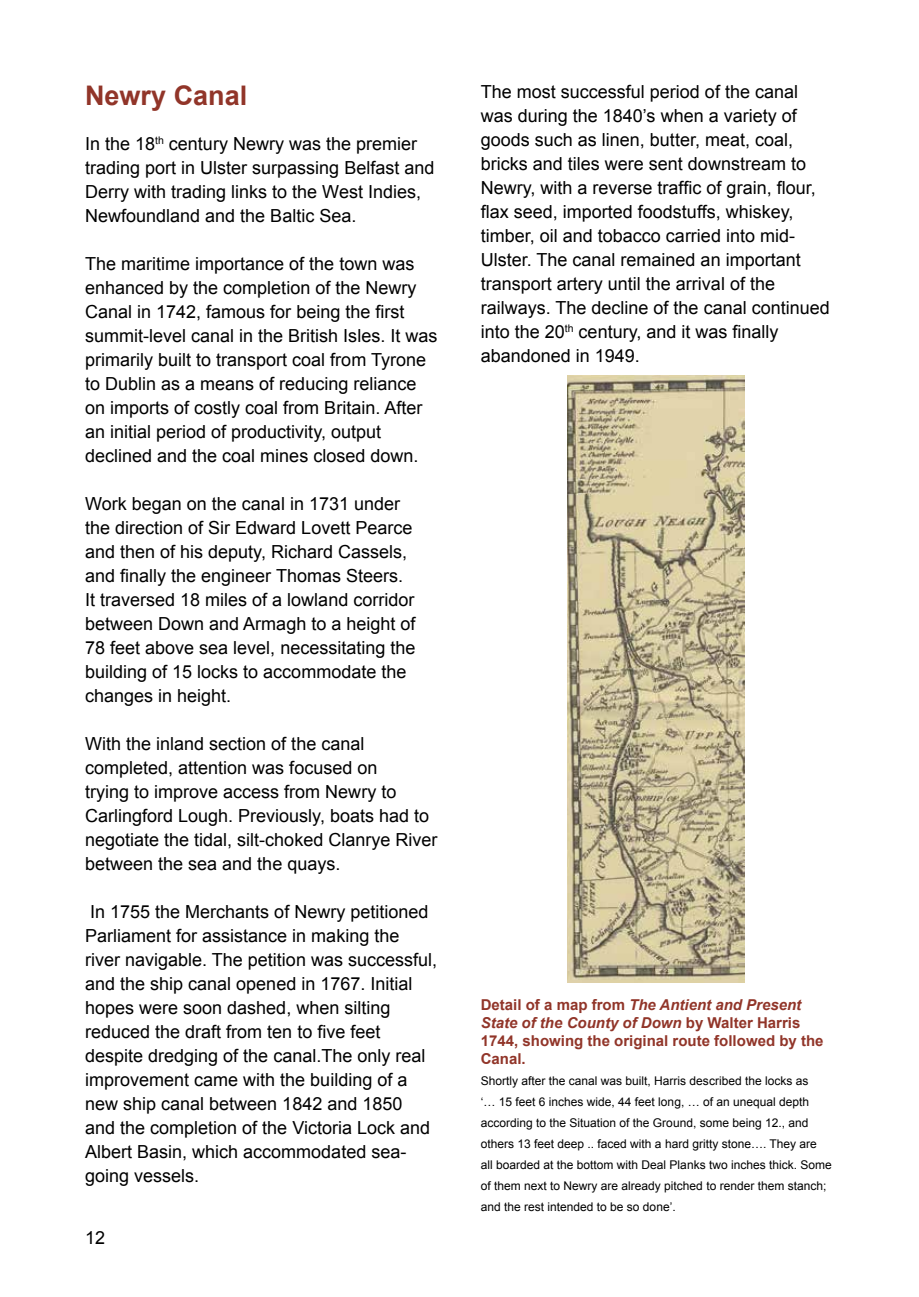
<style>
.page{position:relative;width:919px;height:1297px;background:#fff}
.page>*{position:absolute;margin:0;border:0;box-sizing:border-box;transform-origin:0 0}
.t1{font:700 27px "Arial";color:#913529}
.t2{font:18px/24px "Arial";color:#000}
.t3{font:700 15px/18px "Arial";color:#913529}
.t4{font:12px/21px "Arial";color:#000}
.s1{font-style:italic}
</style>
<div class="page">
<img style="left:567px;top:376px;width:177px;height:606px">
<h1 class="t1" style="left:85px;top:77px;width:164px">Newry Canal</h1>
<p class="t2" style="left:85px;top:132px;width:351px">In the 18<sup>th</sup> century Newry was the premier trading port in Ulster surpassing Belfast and Derry with trading links to the West Indies, Newfoundland and the Baltic Sea.</p>
<p class="t2" style="left:85px;top:252px;width:354px">The maritime importance of the town was enhanced by the completion of the Newry Canal in 1742, famous for being the first summit-level canal in the British Isles. It was primarily built to transport coal from Tyrone to Dublin as a means of reducing reliance on imports of costly coal from Britain. After an initial period of productivity, output declined and the coal mines closed down.</p>
<p class="t2" style="left:85px;top:492px;width:332px">Work began on the canal in 1731 under the direction of Sir Edward Lovett Pearce and then of his deputy, Richard Cassels, and finally the engineer Thomas Steers.<br>It traversed 18 miles of a lowland corridor between Down and Armagh to a height of 78 feet above sea level, necessitating the building of 15 locks to accommodate the changes in height.</p>
<p class="t2" style="left:85px;top:732px;width:354px">With the inland section of the canal completed, attention was focused on<br>trying to improve access from Newry to Carlingford Lough. Previously, boats had to negotiate the tidal, silt-choked Clanrye River between the sea and the quays.</p>
<p class="t2" style="left:85px;top:900px;width:353px">In 1755 the Merchants of Newry petitioned Parliament for assistance in making the river navigable. The petition was successful, and the ship canal opened in 1767. Initial hopes were soon dashed, when silting reduced the draft from ten to five feet despite dredging of the canal.The only real improvement came with the building of a new ship canal between 1842 and 1850<br>and the completion of the Victoria Lock and Albert Basin, which accommodated sea&shy;going vessels.</p>
<p class="t2" style="left:85px;top:1226px;width:22px">12</p>
<p class="t2" style="left:480px;top:80px;width:350px">The most successful period of the canal was during the 1840’s when a variety of goods such as linen, butter, meat, coal, bricks and tiles were sent downstream to Newry, with a reverse traffic of grain, flour, flax seed, imported foodstuffs, whiskey, timber, oil and tobacco carried into mid-Ulster. The canal remained an important transport artery until the arrival of the railways. The decline of the canal continued into the 20<sup>th</sup> century, and it was finally abandoned in 1949.</p>
<p class="t3" style="left:480px;top:996px;width:344px">Detail of a map from <span class="s1">The Antient and Present State of the County of Down</span> by Walter Harris 1744, showing the original route followed by the Canal.</p>
<p class="t4" style="left:480px;top:1071px;width:352px">Shortly after the canal was built, Harris described the locks as<br>‘… 15 feet 6 inches wide, 44 feet long, … of an unequal depth according to the Situation of the Ground, some being 12., and others 13 feet deep .. faced with a hard gritty stone…. They are all boarded at the bottom with Deal Planks two inches thick. Some of them next to Newry are already pitched to render them stanch; and the rest intended to be so done’.</p>
</div>
